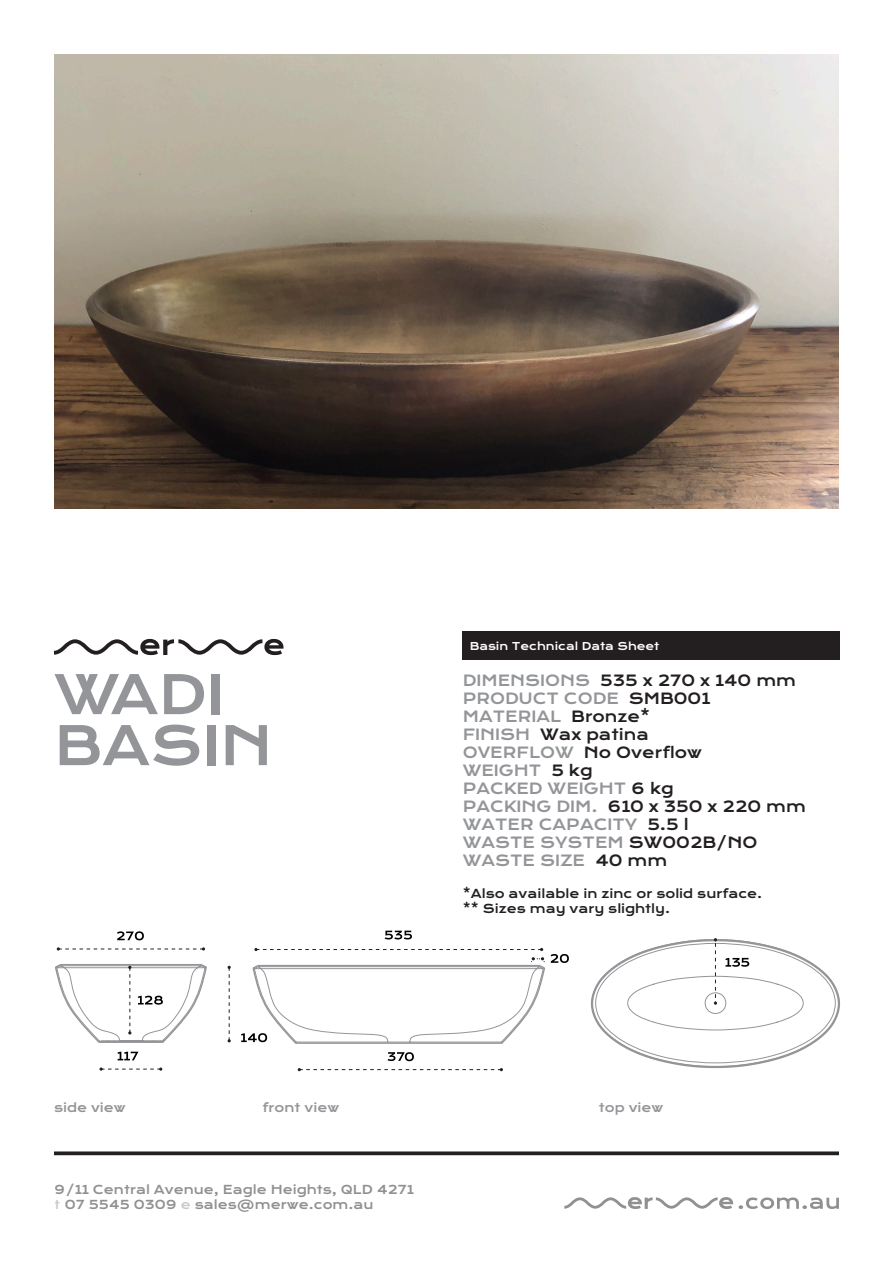
<style>
.page{position:relative;width:893px;height:1263px;background:#fff}
.page>*{position:absolute;margin:0;border:0;box-sizing:border-box;transform-origin:0 0}
.t1{font:52.5px "Krona One";color:#939598}
.t2{font:15px "Krona One";color:#939598}
.t3{font:15px "Krona One";color:#231f20}
.t4{font:12px/14.4px "Krona One";color:#231f20}
.t5{font:12px "Krona One";color:#939598}
.t6{font:10.5px "Krona One";color:#fff}
.s1{color:#939598}
.s2{color:#231f20}
</style>
<div class="page">
<div style="left:463px;top:632px;width:377px;height:28px;background:#231f20"></div>
<svg style="left:54px;top:639px;width:230px;height:16px"></svg>
<svg style="left:54px;top:1151px;width:785px;height:4px;background:#3d393a"></svg>
<svg style="left:739px;top:1197px;width:100px;height:12px"></svg>
<svg style="left:564px;top:1197px;width:169px;height:12px"></svg>
<svg style="left:254px;top:948px;width:289px;height:3px"></svg>
<svg style="left:385px;top:931px;width:27px;height:8px"></svg>
<svg style="left:298px;top:1068px;width:205px;height:3px"></svg>
<svg style="left:117px;top:931px;width:27px;height:9px"></svg>
<svg style="left:117px;top:1052px;width:21px;height:8px"></svg>
<svg style="left:57px;top:947px;width:148px;height:3px"></svg>
<svg style="left:99px;top:1067px;width:63px;height:4px"></svg>
<svg style="left:55px;top:957px;width:490px;height:87px"></svg>
<svg style="left:551px;top:954px;width:18px;height:9px"></svg>
<svg style="left:590px;top:938px;width:250px;height:131px"></svg>
<svg style="left:388px;top:1052px;width:26px;height:9px"></svg>
<img style="left:55px;top:54px;width:784px;height:454px">
<p class="t1" style="left:54px;top:662px;width:171px">WADI</p>
<p class="t1" style="left:54px;top:713px;width:220px">BASIN</p>
<p class="t6" style="left:470px;top:639px;width:191px">Basin Technical Data Sheet</p>
<p class="t3" style="left:463px;top:671px;width:335px"><span class="s1">DIMENSIONS</span> 535 x 270 x 140 mm</p>
<p class="t2" style="left:463px;top:689px;width:249px">PRODUCT CODE <span class="s2">SMB001</span></p>
<p class="t2" style="left:463px;top:707px;width:189px">MATERIAL <span class="s2">Bronze*</span></p>
<p class="t3" style="left:463px;top:725px;width:188px"><span class="s1">FINISH</span> Wax patina</p>
<p class="t3" style="left:463px;top:743px;width:241px"><span class="s1">OVERFLOW</span> No Overflow</p>
<p class="t2" style="left:463px;top:761px;width:131px">WEIGHT <span class="s2">5 kg</span></p>
<p class="t2" style="left:463px;top:779px;width:212px">PACKED WEIGHT <span class="s2">6 kg</span></p>
<p class="t3" style="left:463px;top:797px;width:345px"><span class="s1">PACKING DIM.</span> 610 x 350 x 220 mm</p>
<p class="t2" style="left:463px;top:815px;width:227px">WATER CAPACITY <span class="s2">5.5 l</span></p>
<p class="t2" style="left:463px;top:833px;width:296px">WASTE SYSTEM <span class="s2">SW002B/NO</span></p>
<p class="t2" style="left:463px;top:851px;width:206px">WASTE SIZE <span class="s2">40 mm</span></p>
<p class="t4" style="left:463px;top:887px;width:301px">*Also available in zinc or solid surface.</p>
<p class="t4" style="left:463px;top:902px;width:209px">** Sizes may vary slightly.</p>
<p class="t5" style="left:54px;top:1100px;width:73px">side view</p>
<p class="t5" style="left:262px;top:1100px;width:78px">front view</p>
<p class="t5" style="left:599px;top:1100px;width:66px">top view</p>
<p class="t4" style="left:55px;top:1183px;width:360px">9/11 Central Avenue, Eagle Heights, QLD 4271 <span class="s1">t</span> 07 5545 0309 <span class="s1">e</span> sales@merwe.com.au</p>
</div>
